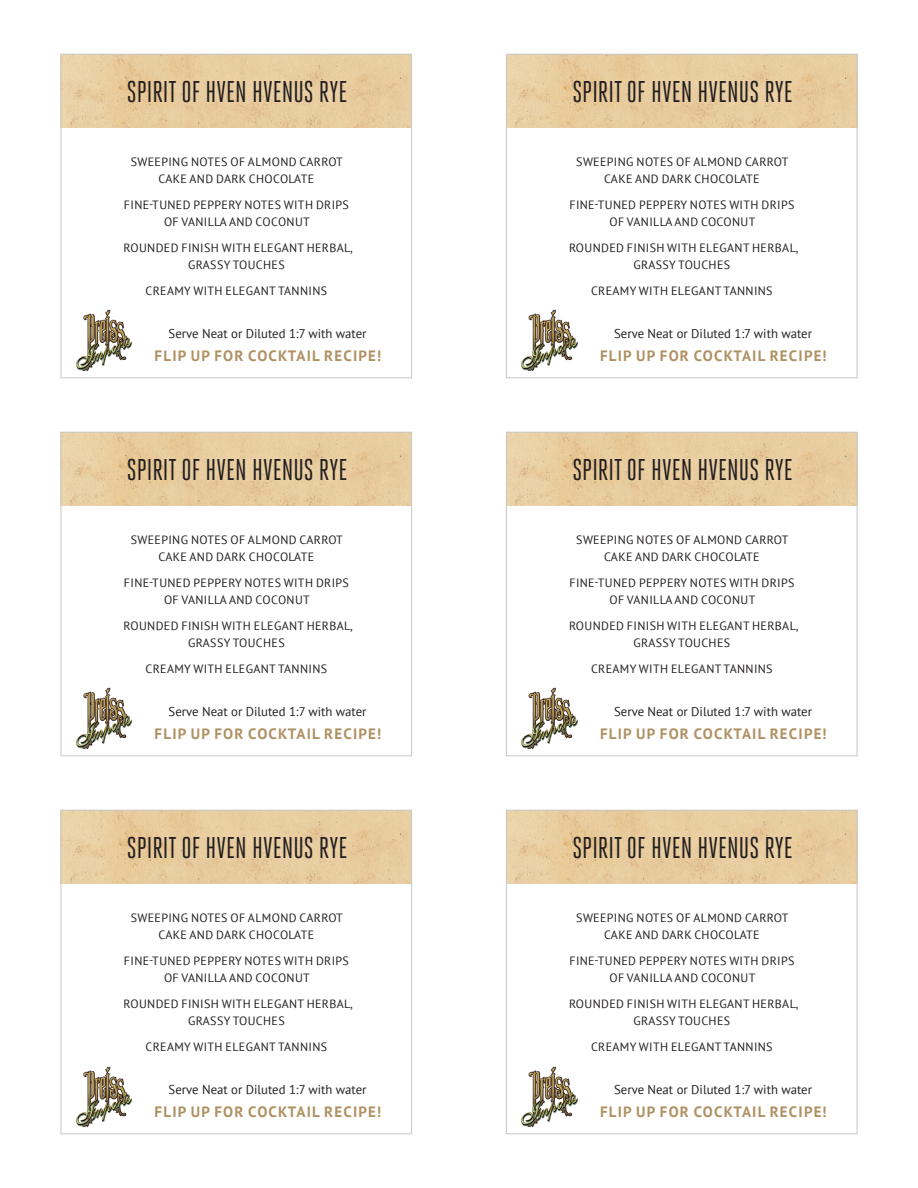
<style>
.page{position:relative;width:918px;height:1188px;background:#fff}
.page>*{position:absolute;margin:0;border:0;box-sizing:border-box;transform-origin:0 0}
.st_brand_name{font:30px "Heroic Condensed";color:#231f20}
.flip_for_cocktail{font:700 15px "PT Sans";letter-spacing:.08em;color:#af9163}
.st_cocktail_descript{font:12.75px "PT Sans";color:#231f20}
.st_tasting_notes{font:12px/16.5px "PT Sans";letter-spacing:.03em;color:#231f20;text-align:center}
</style>
<div class="page">
<img style="left:63px;top:56px;width:347px;height:72px">
<img style="left:508px;top:56px;width:347px;height:72px">
<img style="left:63px;top:434px;width:347px;height:72px">
<img style="left:508px;top:434px;width:347px;height:72px">
<img style="left:63px;top:812px;width:347px;height:72px">
<img style="left:508px;top:812px;width:347px;height:72px">
<img style="left:76px;top:309px;width:57px;height:62px">
<img style="left:521px;top:309px;width:57px;height:62px">
<img style="left:76px;top:687px;width:57px;height:62px">
<img style="left:521px;top:687px;width:57px;height:62px">
<img style="left:76px;top:1066px;width:57px;height:61px">
<img style="left:521px;top:1066px;width:57px;height:61px">
<div style="left:61px;top:54px;width:351px;height:324px;border:1px solid #c7c8ca"></div>
<div style="left:61px;top:432px;width:351px;height:324px;border:1px solid #c7c8ca"></div>
<div style="left:61px;top:810px;width:351px;height:324px;border:1px solid #c7c8ca"></div>
<div style="left:506px;top:54px;width:351px;height:324px;border:1px solid #c7c8ca"></div>
<div style="left:506px;top:432px;width:351px;height:324px;border:1px solid #c7c8ca"></div>
<div style="left:506px;top:810px;width:351px;height:324px;border:1px solid #c7c8ca"></div>
<p class="st_brand_name" style="left:127px;top:76px;width:222px">SPIRIT OF HVEN HVENUS RYE</p>
<p class="st_brand_name" style="left:572px;top:76px;width:222px">SPIRIT OF HVEN HVENUS RYE</p>
<p class="st_tasting_notes" style="left:131px;top:153px;width:214px">SWEEPING NOTES OF ALMOND CARROT<br>CAKE AND DARK CHOCOLATE</p>
<p class="st_tasting_notes" style="left:124px;top:196px;width:227px">FINE-TUNED PEPPERY NOTES WITH DRIPS<br>OF VANILLA AND COCONUT</p>
<p class="st_tasting_notes" style="left:124px;top:239px;width:231px">ROUNDED FINISH WITH ELEGANT HERBAL,<br>GRASSY TOUCHES</p>
<p class="st_tasting_notes" style="left:146px;top:282px;width:183px">CREAMY WITH ELEGANT TANNINS</p>
<p class="st_cocktail_descript" style="left:169px;top:325px;width:200px">Serve Neat or Diluted 1:7 with water</p>
<p class="flip_for_cocktail" style="left:155px;top:346px;width:228px">FLIP UP FOR COCKTAIL RECIPE!</p>
<p class="st_tasting_notes" style="left:576px;top:153px;width:214px">SWEEPING NOTES OF ALMOND CARROT<br>CAKE AND DARK CHOCOLATE</p>
<p class="st_tasting_notes" style="left:569px;top:196px;width:227px">FINE-TUNED PEPPERY NOTES WITH DRIPS<br>OF VANILLA AND COCONUT</p>
<p class="st_tasting_notes" style="left:569px;top:239px;width:231px">ROUNDED FINISH WITH ELEGANT HERBAL,<br>GRASSY TOUCHES</p>
<p class="st_tasting_notes" style="left:591px;top:282px;width:183px">CREAMY WITH ELEGANT TANNINS</p>
<p class="st_cocktail_descript" style="left:614px;top:325px;width:200px">Serve Neat or Diluted 1:7 with water</p>
<p class="flip_for_cocktail" style="left:600px;top:346px;width:228px">FLIP UP FOR COCKTAIL RECIPE!</p>
<p class="st_brand_name" style="left:127px;top:454px;width:222px">SPIRIT OF HVEN HVENUS RYE</p>
<p class="st_brand_name" style="left:572px;top:454px;width:222px">SPIRIT OF HVEN HVENUS RYE</p>
<p class="st_tasting_notes" style="left:131px;top:531px;width:214px">SWEEPING NOTES OF ALMOND CARROT<br>CAKE AND DARK CHOCOLATE</p>
<p class="st_tasting_notes" style="left:124px;top:574px;width:227px">FINE-TUNED PEPPERY NOTES WITH DRIPS<br>OF VANILLA AND COCONUT</p>
<p class="st_tasting_notes" style="left:124px;top:617px;width:231px">ROUNDED FINISH WITH ELEGANT HERBAL,<br>GRASSY TOUCHES</p>
<p class="st_tasting_notes" style="left:146px;top:660px;width:183px">CREAMY WITH ELEGANT TANNINS</p>
<p class="st_cocktail_descript" style="left:169px;top:703px;width:200px">Serve Neat or Diluted 1:7 with water</p>
<p class="flip_for_cocktail" style="left:155px;top:724px;width:228px">FLIP UP FOR COCKTAIL RECIPE!</p>
<p class="st_tasting_notes" style="left:576px;top:531px;width:214px">SWEEPING NOTES OF ALMOND CARROT<br>CAKE AND DARK CHOCOLATE</p>
<p class="st_tasting_notes" style="left:569px;top:574px;width:227px">FINE-TUNED PEPPERY NOTES WITH DRIPS<br>OF VANILLA AND COCONUT</p>
<p class="st_tasting_notes" style="left:569px;top:617px;width:231px">ROUNDED FINISH WITH ELEGANT HERBAL,<br>GRASSY TOUCHES</p>
<p class="st_tasting_notes" style="left:591px;top:660px;width:183px">CREAMY WITH ELEGANT TANNINS</p>
<p class="st_cocktail_descript" style="left:614px;top:703px;width:200px">Serve Neat or Diluted 1:7 with water</p>
<p class="flip_for_cocktail" style="left:600px;top:724px;width:228px">FLIP UP FOR COCKTAIL RECIPE!</p>
<p class="st_brand_name" style="left:127px;top:832px;width:222px">SPIRIT OF HVEN HVENUS RYE</p>
<p class="st_brand_name" style="left:572px;top:832px;width:222px">SPIRIT OF HVEN HVENUS RYE</p>
<p class="st_tasting_notes" style="left:131px;top:909px;width:214px">SWEEPING NOTES OF ALMOND CARROT<br>CAKE AND DARK CHOCOLATE</p>
<p class="st_tasting_notes" style="left:124px;top:952px;width:227px">FINE-TUNED PEPPERY NOTES WITH DRIPS<br>OF VANILLA AND COCONUT</p>
<p class="st_tasting_notes" style="left:124px;top:995px;width:231px">ROUNDED FINISH WITH ELEGANT HERBAL,<br>GRASSY TOUCHES</p>
<p class="st_tasting_notes" style="left:146px;top:1038px;width:183px">CREAMY WITH ELEGANT TANNINS</p>
<p class="st_cocktail_descript" style="left:169px;top:1081px;width:200px">Serve Neat or Diluted 1:7 with water</p>
<p class="flip_for_cocktail" style="left:155px;top:1102px;width:228px">FLIP UP FOR COCKTAIL RECIPE!</p>
<p class="st_tasting_notes" style="left:576px;top:909px;width:214px">SWEEPING NOTES OF ALMOND CARROT<br>CAKE AND DARK CHOCOLATE</p>
<p class="st_tasting_notes" style="left:569px;top:952px;width:227px">FINE-TUNED PEPPERY NOTES WITH DRIPS<br>OF VANILLA AND COCONUT</p>
<p class="st_tasting_notes" style="left:569px;top:995px;width:231px">ROUNDED FINISH WITH ELEGANT HERBAL,<br>GRASSY TOUCHES</p>
<p class="st_tasting_notes" style="left:591px;top:1038px;width:183px">CREAMY WITH ELEGANT TANNINS</p>
<p class="st_cocktail_descript" style="left:614px;top:1081px;width:200px">Serve Neat or Diluted 1:7 with water</p>
<p class="flip_for_cocktail" style="left:600px;top:1102px;width:228px">FLIP UP FOR COCKTAIL RECIPE!</p>
</div>
